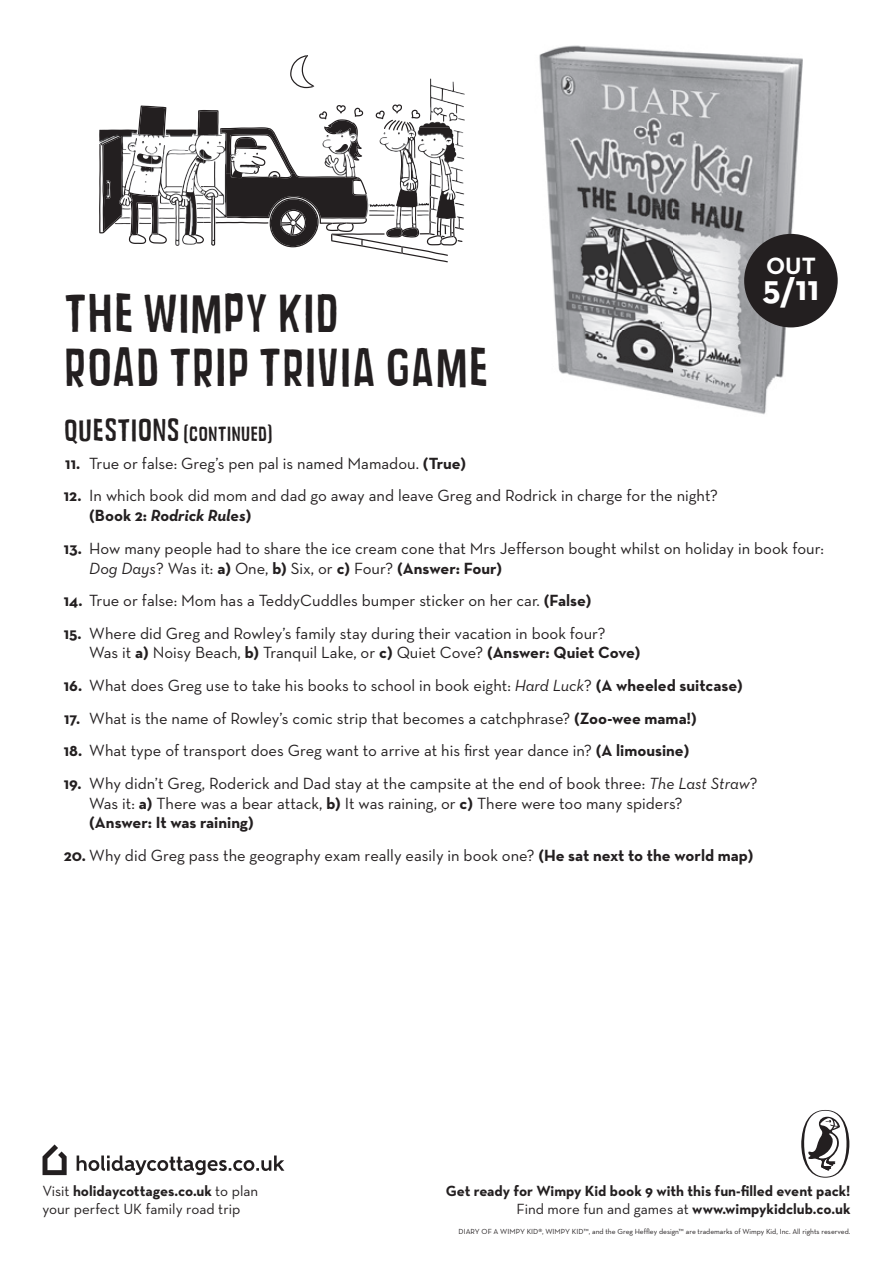
<style>
.page{position:relative;width:893px;height:1263px;background:#fff}
.page>*{position:absolute;margin:0;border:0;box-sizing:border-box;transform-origin:0 0}
.t1{font:46.8px/54.8px "Mixed Breed";color:#231f20}
.t2{font:700 36px "Neutra Text";color:#fff}
.t3{font:700 24px "Neutra Text";color:#fff}
.t4{font:18px "Mixed Breed";color:#231f20}
.t5{font:16.5px/19.8px "Neutra Text";color:#231f20}
.t6{font:italic 700 16.5px "Neutra Text Exp";color:#231f20}
.t7{font:700 15px/18px "Neutra Text";color:#231f20;text-align:right}
.t8{font:15px/18px "Neutra Text";color:#231f20}
.t9{font:7.5px "Neutra Text";color:#231f20}
.s1{font-size:27px}
.s2{font-weight:700}
.s3{font-family:"Neutra Text";font-style:normal}
.s4{font-style:italic}
.s5{font-weight:400}
</style>
<div class="page">
<img style="left:539px;top:45px;width:289px;height:370px">
<div style="left:744px;top:234px;width:94px;height:93px;background:#231f20;border-radius:50%"></div>
<svg style="left:290px;top:55px;width:24px;height:33px"></svg>
<svg style="left:138px;top:106px;width:28px;height:30px"></svg>
<svg style="left:188px;top:104px;width:276px;height:158px"></svg>
<svg style="left:99px;top:216px;width:23px;height:17px"></svg>
<svg style="left:129px;top:194px;width:38px;height:50px"></svg>
<svg style="left:801px;top:1110px;width:48px;height:68px"></svg>
<svg style="left:77px;top:1155px;width:207px;height:20px"></svg>
<svg style="left:43px;top:1144px;width:24px;height:31px"></svg>
<img style="left:151px;top:130px;width:50px;height:15px">
<img style="left:99px;top:130px;width:29px;height:86px">
<img style="left:204px;top:128px;width:23px;height:90px">
<img style="left:418px;top:128px;width:34px;height:68px">
<img style="left:323px;top:128px;width:33px;height:42px">
<img style="left:430px;top:79px;width:35px;height:42px">
<h3 class="t3" style="left:766px;top:251px;width:51px">OUT</h3>
<h2 class="t2" style="left:763px;top:265px;width:58px">5/11</h2>
<h1 class="t1" style="left:64px;top:286px;width:426px">THE WIMPY KID<br>ROAD TRIP TRIVIA GAME</h1>
<p class="t4" style="left:64px;top:420px;width:210px"><span class="s1">QUESTIONS</span> (CONTINUED)</p>
<p class="t5" style="left:65px;top:453px;width:402px"><span class="s2">11.</span> True or false: Greg’s pen pal is named Mamadou. <span class="s2">(True)</span></p>
<p class="t5" style="left:64px;top:486px;width:656px"><span class="s2">12.</span> In which book did mom and dad go away and leave Greg and Rodrick in charge for the night?</p>
<p class="t6" style="left:89px;top:505px;width:164px"><span class="s3">(Book 2:</span> Rodrick Rules<span class="s3">)</span></p>
<p class="t5" style="left:89px;top:538px;width:736px;text-indent:-26px"><span class="s2">13.</span> How many people had to share the ice cream cone that Mrs Jefferson bought whilst on holiday in book four:<br><span class="s4">Dog Days</span>? Was it: <span class="s2">a)</span> One, <span class="s2">b)</span> Six, or <span class="s2">c)</span> Four? <span class="s2">(Answer: Four)</span></p>
<p class="t5" style="left:64px;top:590px;width:529px"><span class="s2">14.</span> True or false: Mom has a TeddyCuddles bumper sticker on her car. <span class="s2">(False)</span></p>
<p class="t5" style="left:89px;top:623px;width:553px;text-indent:-26px"><span class="s2">15.</span> Where did Greg and Rowley’s family stay during their vacation in book four?<br>Was it <span class="s2">a)</span> Noisy Beach, <span class="s2">b)</span> Tranquil Lake, or <span class="s2">c)</span> Quiet Cove? <span class="s2">(Answer: Quiet Cove)</span></p>
<p class="t5" style="left:64px;top:675px;width:680px"><span class="s2">16.</span> What does Greg use to take his books to school in book eight: <span class="s4">Hard Luck</span>? <span class="s2">(A wheeled suitcase)</span></p>
<p class="t5" style="left:64px;top:708px;width:634px"><span class="s2">17.</span> What is the name of Rowley’s comic strip that becomes a catchphrase? <span class="s2">(Zoo-wee mama!)</span></p>
<p class="t5" style="left:64px;top:740px;width:627px"><span class="s2">18.</span> What type of transport does Greg want to arrive at his first year dance in? <span class="s2">(A limousine)</span></p>
<p class="t5" style="left:89px;top:773px;width:670px;text-indent:-26px"><span class="s2">19.</span> Why didn’t Greg, Roderick and Dad stay at the campsite at the end of book three: <span class="s4">The Last Straw</span>?<br>Was it: <span class="s2">a)</span> There was a bear attack, <span class="s2">b)</span> It was raining, or <span class="s2">c)</span> There were too many spiders?<br><span class="s2">(Answer: It was raining)</span></p>
<p class="t5" style="left:64px;top:845px;width:691px"><span class="s2">20.</span> Why did Greg pass the geography exam really easily in book one? <span class="s2">(He sat next to the world map)</span></p>
<p class="t8" style="left:43px;top:1181px;width:217px">Visit <span class="s2">holidaycottages.co.uk</span> to plan your perfect UK family road trip</p>
<p class="t7" style="left:446px;top:1181px;width:406px">Get ready for Wimpy Kid book 9 with this fun-filled event pack!<br><span class="s5">Find more fun and games at</span> www.wimpykidclub.co.uk</p>
<p class="t9" style="left:459px;top:1226px;width:393px">DIARY OF A WIMPY KID®, WIMPY KID™, and the Greg Heffley design™ are trademarks of Wimpy Kid, Inc. All rights reserved.</p>
</div>
